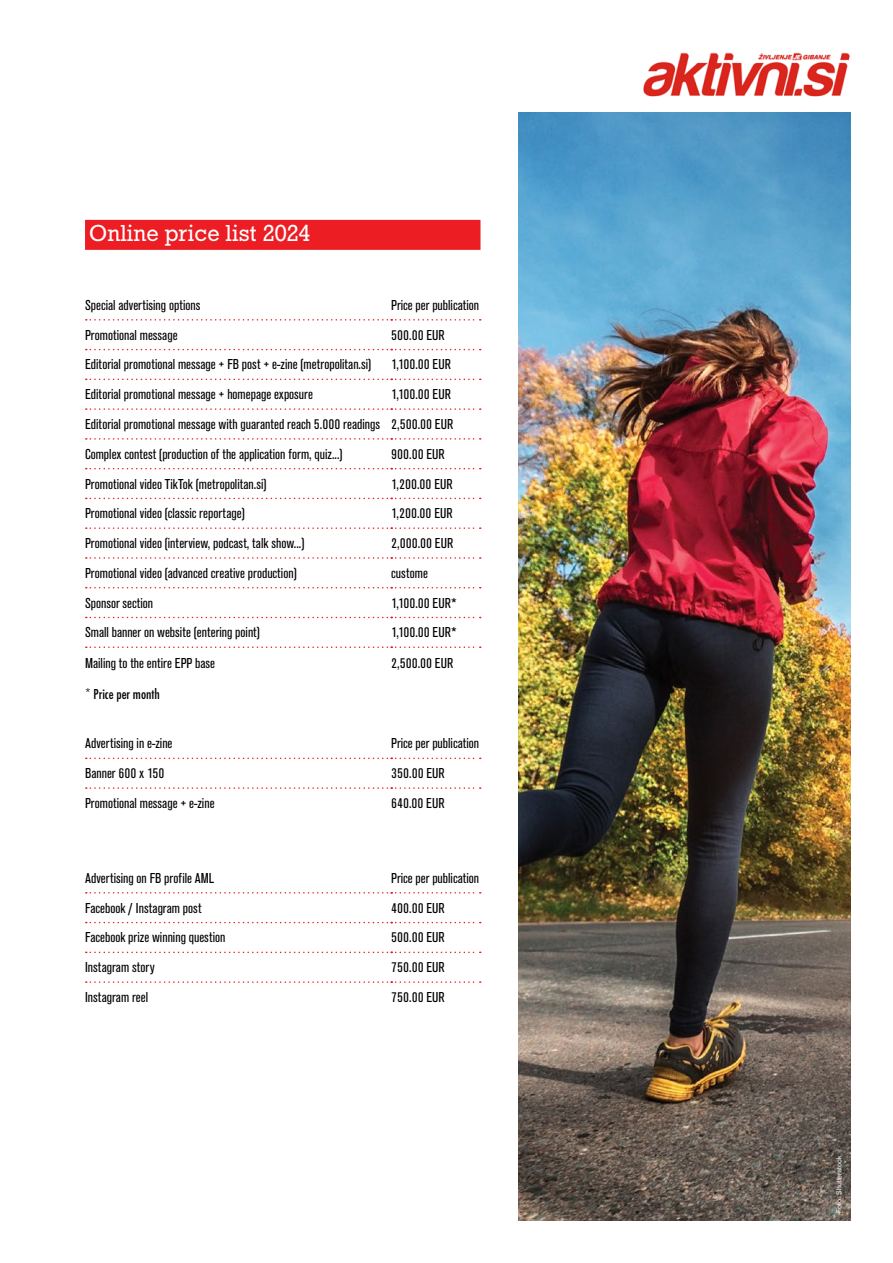
<style>
.page{position:relative;width:893px;height:1263px;background:#fff}
.page>*{position:absolute;margin:0;border:0;box-sizing:border-box;transform-origin:0 0}
.t1{font:24px "Roctus TCE";color:#fff}
.t2{font:15px "Accius TCE Regu Narr";color:#000}
.t3{font:15px "Futura TCE Medi Cond";color:#000}
.t4{font:7.5px "Nimbus San DCE";color:#fff}
</style>
<div class="page">
<img style="left:640px;top:52px;width:211px;height:61px">
<img style="left:519px;top:113px;width:331px;height:1107px">
<div style="left:85px;top:220px;width:395px;height:30px;background:#ed1d24"></div>
<svg style="left:86px;top:319px;width:395px;height:2px"></svg>
<svg style="left:86px;top:349px;width:395px;height:1px"></svg>
<svg style="left:86px;top:379px;width:395px;height:1px"></svg>
<svg style="left:86px;top:408px;width:395px;height:2px"></svg>
<svg style="left:86px;top:438px;width:395px;height:2px"></svg>
<svg style="left:86px;top:468px;width:395px;height:1px"></svg>
<svg style="left:86px;top:498px;width:395px;height:1px"></svg>
<svg style="left:86px;top:527px;width:395px;height:2px"></svg>
<svg style="left:86px;top:557px;width:395px;height:2px"></svg>
<svg style="left:86px;top:587px;width:395px;height:1px"></svg>
<svg style="left:86px;top:617px;width:395px;height:1px"></svg>
<svg style="left:86px;top:646px;width:395px;height:2px"></svg>
<svg style="left:86px;top:758px;width:395px;height:1px"></svg>
<svg style="left:86px;top:787px;width:395px;height:2px"></svg>
<svg style="left:86px;top:892px;width:395px;height:1px"></svg>
<svg style="left:86px;top:922px;width:395px;height:1px"></svg>
<svg style="left:86px;top:951px;width:395px;height:2px"></svg>
<svg style="left:86px;top:981px;width:395px;height:2px"></svg>
<p class="t1" style="left:89px;top:220px;width:223px">Online price list 2024</p>
<p class="t2" style="left:85px;top:296px;width:117px">Special advertising options</p>
<p class="t2" style="left:391px;top:296px;width:89px">Price per publication</p>
<p class="t2" style="left:85px;top:326px;width:94px">Promotional message</p>
<p class="t2" style="left:391px;top:326px;width:55px">500.00 EUR</p>
<p class="t2" style="left:85px;top:356px;width:288px">Editorial promotional message + FB post + e-zine (metropolitan.si)</p>
<p class="t2" style="left:391px;top:356px;width:61px">1,100.00 EUR</p>
<p class="t2" style="left:85px;top:386px;width:230px">Editorial promotional message + homepage exposure</p>
<p class="t2" style="left:391px;top:386px;width:61px">1,100.00 EUR</p>
<p class="t2" style="left:85px;top:416px;width:297px">Editorial promotional message with guaranted reach 5.000 readings</p>
<p class="t2" style="left:391px;top:416px;width:64px">2,500.00 EUR</p>
<p class="t2" style="left:85px;top:446px;width:259px">Complex contest (production of the application form, quiz...)</p>
<p class="t2" style="left:391px;top:446px;width:55px">900.00 EUR</p>
<p class="t2" style="left:85px;top:475px;width:183px">Promotional video TikTok (metropolitan.si)</p>
<p class="t2" style="left:391px;top:475px;width:63px">1,200.00 EUR</p>
<p class="t2" style="left:85px;top:505px;width:161px">Promotional video (classic reportage)</p>
<p class="t2" style="left:391px;top:505px;width:63px">1,200.00 EUR</p>
<p class="t2" style="left:85px;top:535px;width:221px">Promotional video (interview, podcast, talk show...)</p>
<p class="t2" style="left:391px;top:535px;width:64px">2,000.00 EUR</p>
<p class="t2" style="left:85px;top:565px;width:213px">Promotional video (advanced creative production)</p>
<p class="t2" style="left:391px;top:565px;width:38px">custome</p>
<p class="t2" style="left:85px;top:594px;width:70px">Sponsor section</p>
<p class="t2" style="left:391px;top:594px;width:67px">1,100.00 EUR*</p>
<p class="t2" style="left:85px;top:624px;width:176px">Small banner on website (entering point)</p>
<p class="t2" style="left:391px;top:624px;width:67px">1,100.00 EUR*</p>
<p class="t2" style="left:85px;top:654px;width:132px">Mailing to the entire EPP base</p>
<p class="t2" style="left:391px;top:654px;width:64px">2,500.00 EUR</p>
<p class="t3" style="left:85px;top:686px;width:76px">* Price per month</p>
<p class="t2" style="left:85px;top:735px;width:89px">Advertising in e-zine</p>
<p class="t2" style="left:391px;top:735px;width:89px">Price per publication</p>
<p class="t2" style="left:85px;top:765px;width:81px">Banner 600 x 150</p>
<p class="t2" style="left:391px;top:765px;width:55px">350.00 EUR</p>
<p class="t2" style="left:85px;top:795px;width:131px">Promotional message + e-zine</p>
<p class="t2" style="left:391px;top:795px;width:55px">640.00 EUR</p>
<p class="t2" style="left:85px;top:869px;width:131px">Advertising on FB profile AML</p>
<p class="t2" style="left:391px;top:869px;width:89px">Price per publication</p>
<p class="t2" style="left:85px;top:899px;width:118px">Facebook / Instagram post</p>
<p class="t2" style="left:391px;top:899px;width:55px">400.00 EUR</p>
<p class="t2" style="left:85px;top:929px;width:142px">Facebook prize winning question</p>
<p class="t2" style="left:391px;top:929px;width:55px">500.00 EUR</p>
<p class="t2" style="left:85px;top:959px;width:71px">Instagram story</p>
<p class="t2" style="left:391px;top:959px;width:55px">750.00 EUR</p>
<p class="t2" style="left:85px;top:989px;width:65px">Instagram reel</p>
<p class="t2" style="left:391px;top:989px;width:55px">750.00 EUR</p>
<p class="t4" style="left:835px;top:1212px;width:58px;rotate:-90deg">Foto: Shutterstock</p>
</div>
